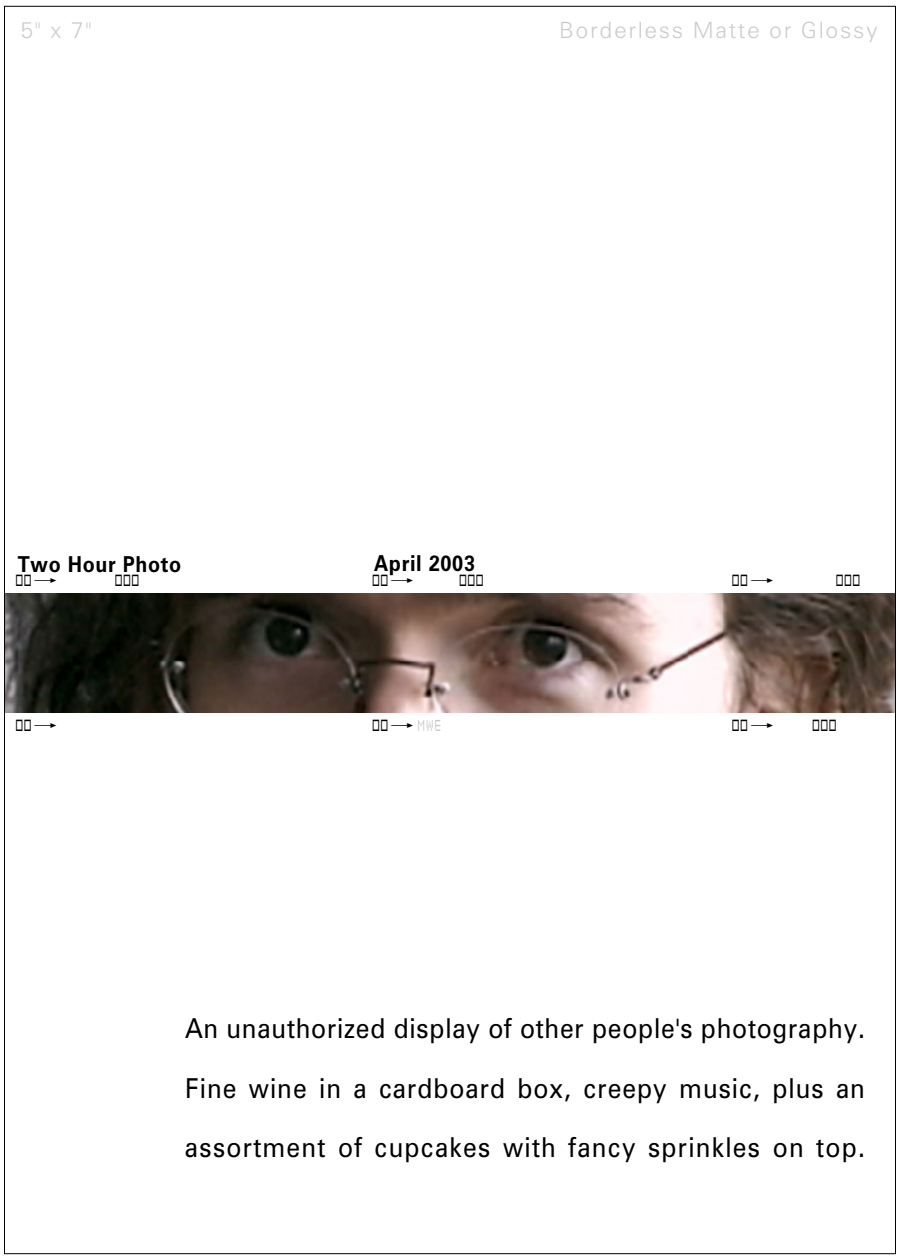
<style>
.page{position:relative;width:900px;height:1260px;background:#fff}
.page>*{position:absolute;margin:0;border:0;box-sizing:border-box;transform-origin:0 0}
.t1{font:27.5px/60px "Zurich BT";letter-spacing:.05em;color:#000;text-align:justify;scale:.91 1}
.t2{font:300 22.5px "Zurich BT";letter-spacing:.075em;color:#ccc}
.t3{font:700 22px "Zurich BT";letter-spacing:.035em;color:#000;scale:.91 1}
.t4{font:15.75px "Wingdings";color:#000;scale:.56 1}
.t5{font:15.75px "rktr 7 rg";color:#ccc;scale:.56 1}
</style>
<div class="page">
<img style="left:6px;top:593px;width:888px;height:119px">
<p class="t2" style="left:21px;top:17px;width:72px">5" x 7"</p>
<p class="t2" style="left:559px;top:17px;width:320px">Borderless Matte or Glossy</p>
<p class="t3" style="left:18px;top:551px;width:181px">Two Hour Photo</p>
<p class="t3" style="left:374px;top:550px;width:113px">April 2003</p>
<p class="t4" style="left:115px;top:572px;width:45px">□□□</p>
<p class="t4" style="left:459px;top:572px;width:45px">□□□</p>
<p class="t4" style="left:836px;top:572px;width:45px">□□□</p>
<p class="t5" style="left:418px;top:718px;width:43px">MWE</p>
<p class="t4" style="left:812px;top:717px;width:45px">□□□</p>
<p class="t1" style="left:185px;top:998px;width:749px">An unauthorized display of other people's photography.<br>Fine wine in a cardboard box, creepy music, plus an assortment of cupcakes with fancy sprinkles on top.</p>
</div>
